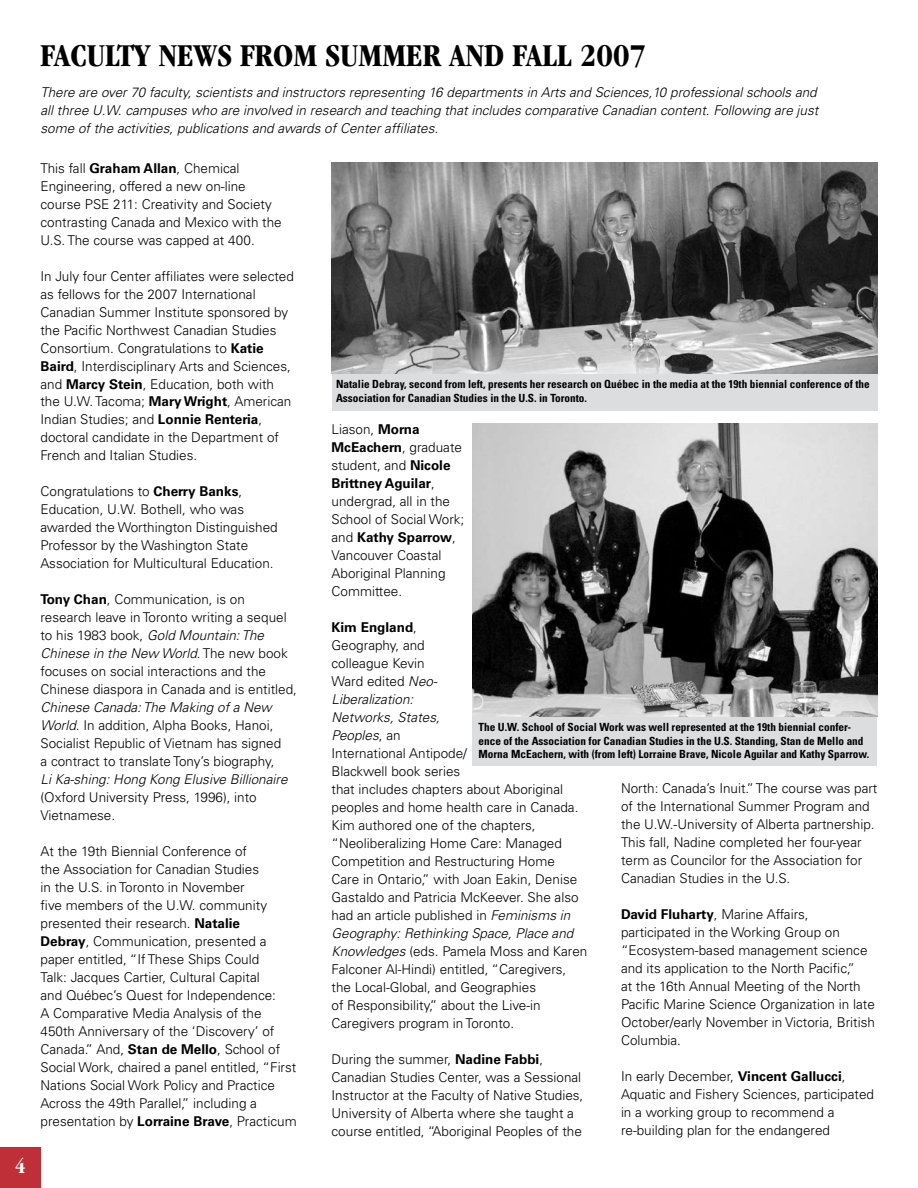
<style>
.page{position:relative;width:918px;height:1188px;background:#fff}
.page>*{position:absolute;margin:0;border:0;box-sizing:border-box;transform-origin:0 0}
.t1{font:700 condensed 33px "Garamond";color:#000}
.t2{font:700 condensed 21px "Garamond";color:#fff}
.t3{font:300 13.5px/18px "Univers";color:#000}
.t4{font:italic 300 13.5px/18px "Univers";color:#000;text-align:justify}
.t5{font:700 condensed 11.25px/13.5px "Univers";color:#000}
.s1{font-weight:700}
.s2{font-style:italic}
</style>
<div class="page">
<div style="left:472px;top:515px;width:406px;height:251px;background:#dcddde"></div>
<div style="left:0;top:1148px;width:40px;height:40px;background:#bf2f38"></div>
<img style="left:472px;top:423px;width:406px;height:294px">
<div style="left:332px;top:251px;width:546px;height:159px;background:#dcddde"></div>
<img style="left:332px;top:162px;width:546px;height:211px">
<h2 class="t2" style="left:15px;top:1155px;width:12px">4</h2>
<h1 class="t1" style="left:40px;top:37px;width:607px">FACULTY NEWS FROM SUMMER AND FALL 2007</h1>
<p class="t4" style="left:40px;top:83px;width:779px">There are over 70 faculty, scientists and instructors representing 16 departments in Arts and Sciences,10 professional schools and all three U.W. campuses who are involved in research and teaching that includes comparative Canadian content. Following are just some of the activities, publications and awards of Center affiliates.</p>
<p class="t3" style="left:40px;top:159px;width:243px">This fall <span class="s1">Graham Allan</span>, Chemical Engineering, offered a new on-line course PSE 211: Creativity and Society contrasting Canada and Mexico with the U.S. The course was capped at 400.</p>
<p class="t3" style="left:40px;top:267px;width:255px">In July four Center affiliates were selected as fellows for the 2007 International Canadian Summer Institute sponsored by the Pacific Northwest Canadian Studies Consortium. Congratulations to <span class="s1">Katie Baird</span>, Interdisciplinary Arts and Sciences, and <span class="s1">Marcy Stein</span>, Education, both with the U.W. Tacoma; <span class="s1">Mary Wright</span>, American Indian Studies; and <span class="s1">Lonnie Renteria</span>, doctoral candidate in the Department of French and Italian Studies.</p>
<p class="t3" style="left:40px;top:483px;width:239px">Congratulations to <span class="s1">Cherry Banks</span>, Education, U.W. Bothell, who was awarded the Worthington Distinguished Professor by the Washington State Association for Multicultural Education.</p>
<p class="t3" style="left:40px;top:591px;width:258px"><span class="s1">Tony Chan</span>, Communication, is on research leave in Toronto writing a sequel to his 1983 book, <span class="s2">Gold Mountain: The Chinese in the New World</span>. The new book focuses on social interactions and the Chinese diaspora in Canada and is entitled,</p>
<p class="t3" style="left:40px;top:699px;width:242px"><span class="s2">Chinese Canada: The Making of a New World</span>. In addition, Alpha Books, Hanoi, Socialist Republic of Vietnam has signed a contract to translate Tony’s biography,</p>
<p class="t4" style="left:40px;top:771px;width:249px">Li Ka-shing: Hong Kong Elusive Billionaire</p>
<p class="t3" style="left:40px;top:789px;width:218px">(Oxford University Press, 1996), into<br>Vietnamese.</p>
<p class="t3" style="left:40px;top:843px;width:258px">At the 19th Biennial Conference of<br>the Association for Canadian Studies<br>in the U.S. in Toronto in November<br>five members of the U.W. community presented their research. <span class="s1">Natalie<br>Debray</span>, Communication, presented a paper entitled, “If These Ships Could<br>Talk: Jacques Cartier, Cultural Capital<br>and Québec’s Quest for Independence:<br>A Comparative Media Analysis of the 450th Anniversary of the ‘Discovery’ of Canada.” And, <span class="s1">Stan de Mello</span>, School of Social Work, chaired a panel entitled, “First Nations Social Work Policy and Practice Across the 49th Parallel,” including a presentation by <span class="s1">Lorraine Brave</span>, Practicum</p>
<p class="t5" style="left:336px;top:378px;width:535px">Natalie Debray, second from left, presents her research on Québec in the media at the 19th biennial conference of the<br>Association for Canadian Studies in the U.S. in Toronto.</p>
<p class="t3" style="left:332px;top:420px;width:134px">Liason, <span class="s1">Morna<br>McEachern</span>, graduate student, and <span class="s1">Nicole<br>Brittney Aguilar</span>, undergrad, all in the<br>School of Social Work; and <span class="s1">Kathy Sparrow</span>,<br>Vancouver Coastal<br>Aboriginal Planning<br>Committee.</p>
<p class="t3" style="left:332px;top:618px;width:257px"><span class="s1">Kim England</span>,<br>Geography, and<br>colleague Kevin<br>Ward edited <span class="s2">Neo-<br>Liberalization:<br>Networks, States,<br>Peoples</span>, an<br>International Antipode/<br>Blackwell book series<br>that includes chapters about Aboriginal peoples and home health care in Canada.<br>Kim authored one of the chapters, “Neoliberalizing Home Care: Managed<br>Competition and Restructuring Home<br>Care in Ontario,” with Joan Eakin, Denise<br>Gastaldo and Patricia McKeever. She also had an article published in <span class="s2">Feminisms in<br>Geography: Rethinking Space, Place and<br>Knowledges</span> (eds. Pamela Moss and Karen<br>Falconer Al-Hindi) entitled, “Caregivers, the Local-Global, and Geographies<br>of Responsibility,” about the Live-in<br>Caregivers program in Toronto.</p>
<p class="t3" style="left:332px;top:1050px;width:253px">During the summer, <span class="s1">Nadine Fabbi</span>, Canadian Studies Center, was a Sessional Instructor at the Faculty of Native Studies, University of Alberta where she taught a course entitled, “Aboriginal Peoples of the</p>
<p class="t5" style="left:479px;top:720px;width:392px">The U.W. School of Social Work was well represented at the 19th biennial confer&shy;ence of the Association for Canadian Studies in the U.S. Standing, Stan de Mello and<br>Morna McEachern, with (from left) Lorraine Brave, Nicole Aguilar and Kathy Sparrow.</p>
<p class="t3" style="left:621px;top:780px;width:258px">North: Canada’s Inuit.” The course was part of the International Summer Program and the U.W.-University of Alberta partnership.<br>This fall, Nadine completed her four-year term as Councilor for the Association for Canadian Studies in the U.S.</p>
<p class="t3" style="left:621px;top:906px;width:255px"><span class="s1">David Fluharty</span>, Marine Affairs, participated in the Working Group on “Ecosystem-based management science and its application to the North Pacific,”<br>at the 16th Annual Meeting of the North Pacific Marine Science Organization in late October/early November in Victoria, British Columbia.</p>
<p class="t3" style="left:621px;top:1068px;width:255px">In early December, <span class="s1">Vincent Gallucci</span>, Aquatic and Fishery Sciences, participated in a working group to recommend a re-building plan for the endangered</p>
</div>
